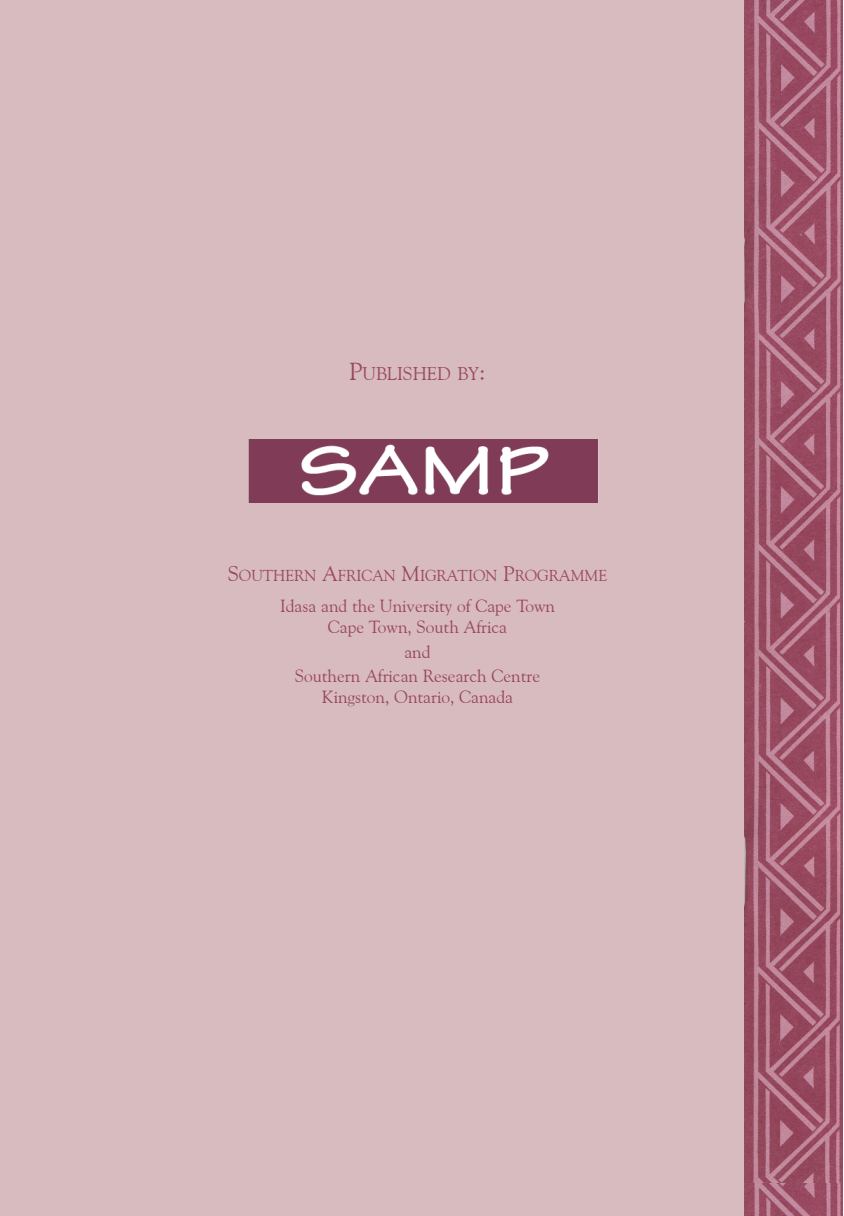
<style>
.page{position:relative;width:844px;height:1216px;background:#fff}
.page>*{position:absolute;margin:0;border:0;box-sizing:border-box;transform-origin:0 0}
.t1{font:18.38px "Goudy Old Style BT";color:#99475f}
.t2{font:17.5px/21px "Goudy Old Style BT";color:#99475f;text-align:center}
.t3{font:15.75px "Goudy Old Style BT";color:#99475f}
.s1{font-size:24.5px}
.s2{font-size:21px}
</style>
<div class="page">
<div style="left:0;top:1px;width:841px;height:1214px;background:#d8bbbe"></div>
<img style="left:744px;top:1px;width:98px;height:1182px">
<img style="left:248px;top:440px;width:350px;height:62px">
<img style="left:744px;top:1183px;width:98px;height:32px">
<p class="t1" style="left:349px;top:362px;width:138px"><span class="s1">P</span>UBLISHED BY<span class="s1">:</span></p>
<p class="t3" style="left:228px;top:566px;width:381px"><span class="s2">S</span>OUTHERN <span class="s2">A</span>FRICAN <span class="s2">M</span>IGRATION <span class="s2">P</span>ROGRAMME</p>
<p class="t2" style="left:280px;top:595px;width:276px">Idasa and the University of Cape Town<br>Cape Town, South Africa</p>
<p class="t2" style="left:295px;top:639px;width:247px;line-height:24.5px">and<br>Southern African Research Centre</p>
<p class="t2" style="left:322px;top:686px;width:193px">Kingston, Ontario, Canada</p>
</div>
